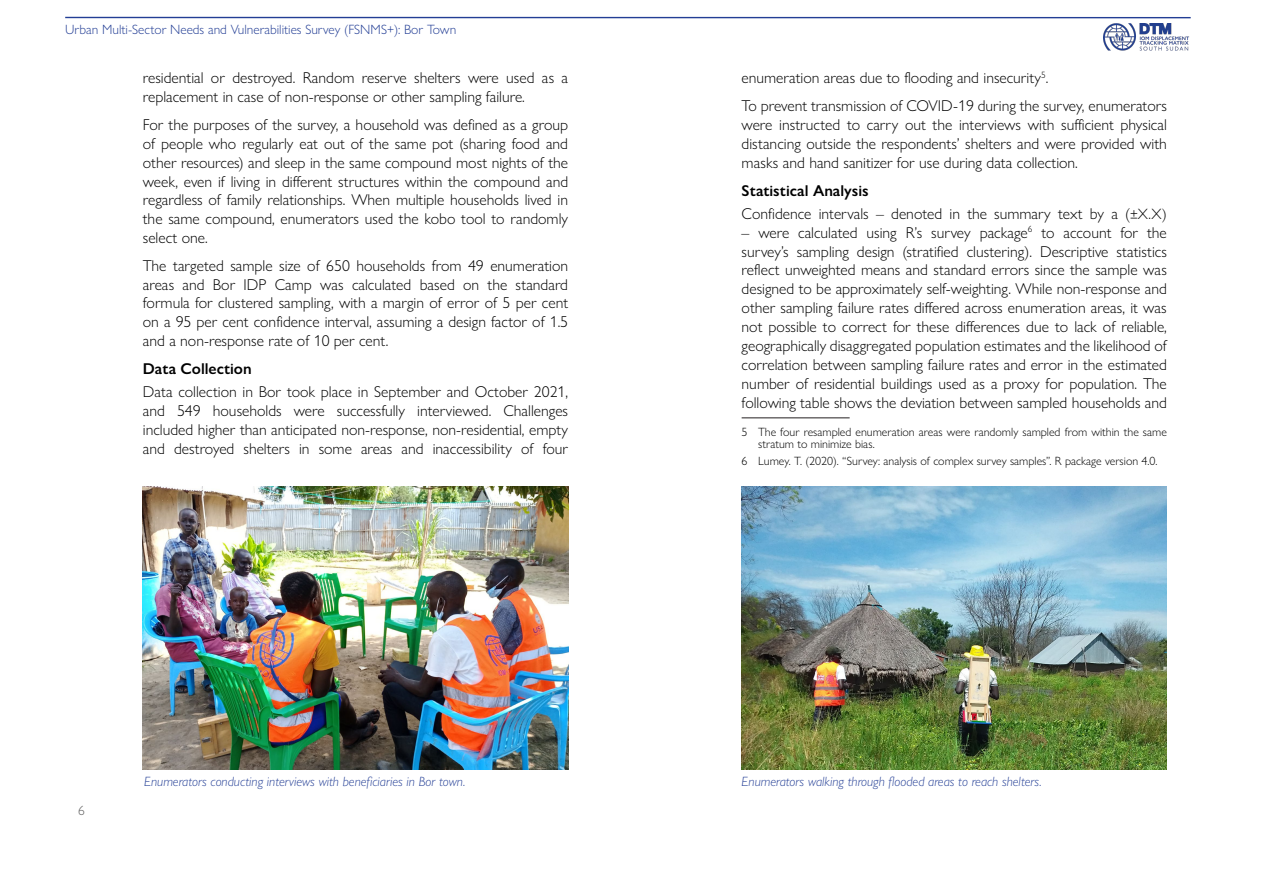
<style>
.page{position:relative;width:1263px;height:893px;background:#fff}
.page>*{position:absolute;margin:0;border:0;box-sizing:border-box;transform-origin:0 0}
.Intro_Text__main{font:300 15.75px/18.9px "Gill Sans Nova";color:#000;text-align:justify}
.Section_Sub-heading{font:600 15.75px "Gill Sans Nova";color:#000}
.Figure_Heading{font:italic 300 13.5px "Gill Sans Nova";color:#233e95}
.t1{font:300 13.5px "Gill Sans Nova";color:#233e95}
.t2{font:300 13.5px "Gill Sans Nova";color:#666}
.Footnote{font:300 12px/12px "Gill Sans Nova";color:#000}
.s1{font-size:15px}
</style>
<div class="page">
<hr style="left:65px;top:17px;width:1126px;height:1px;background:#233e95">
<img style="left:1103px;top:24px;width:86px;height:27px">
<hr style="left:742px;top:418px;width:108px;height:1px;background:#231f20">
<img style="left:742px;top:486px;width:425px;height:284px">
<img style="left:143px;top:486px;width:426px;height:284px">
<p class="t1" style="left:65px;top:21px;width:393px">Urban Multi-Sector Needs and Vulnerabilities Survey (FSNMS+): Bor Town</p>
<p class="Intro_Text__main" style="left:143px;top:69px;width:427px">residential or destroyed. Random reserve shelters were used as a replacement in case of non-response or other sampling failure.</p>
<p class="Intro_Text__main" style="left:143px;top:115px;width:427px">For the purposes of the survey, a household was defined as a group of people who regularly eat out of the same pot (sharing food and other resources) and sleep in the same compound most nights of the week, even if living in different structures within the compound and regardless of family relationships. When multiple households lived in the same compound, enumerators used the kobo tool to randomly select one.</p>
<p class="Intro_Text__main" style="left:143px;top:256px;width:427px">The targeted sample size of 650 households from 49 enumeration areas and Bor IDP Camp was calculated based on the standard formula for clustered sampling, with a margin of error of 5 per cent on a 95 per cent confidence interval, assuming a design factor of 1.5 and a non-response rate of 10 per cent.</p>
<p class="Section_Sub-heading" style="left:143px;top:359px;width:110px">Data Collection</p>
<p class="Intro_Text__main" style="left:143px;top:382px;width:427px">Data collection in Bor took place in September and October 2021, and 549 households were successfully interviewed. Challenges included higher than anticipated non-response, non-residential, empty and destroyed shelters in some areas and inaccessibility of four</p>
<p class="Intro_Text__main" style="left:742px;top:69px;width:307px">enumeration areas due to flooding and insecurity<sup>5</sup>.</p>
<p class="Intro_Text__main" style="left:742px;top:96px;width:427px">To prevent transmission of COVID-19 during the survey, enumerators were instructed to carry out the interviews with sufficient physical distancing outside the respondents’ shelters and were provided with masks and hand sanitizer for use during data collection.</p>
<p class="Section_Sub-heading" style="left:742px;top:181px;width:129px">Statistical Analysis</p>
<p class="Intro_Text__main" style="left:742px;top:204px;width:427px">Confidence intervals – denoted in the summary text by a (<span class="s1">±X.X)</span></p>
<p class="Intro_Text__main" style="left:742px;top:223px;width:427px">– were calculated using R’s survey package<sup>6</sup> to account for the survey’s sampling design (stratified clustering). Descriptive statistics reflect unweighted means and standard errors since the sample was designed to be approximately self-weighting. While non-response and other sampling failure rates differed across enumeration areas, it was not possible to correct for these differences due to lack of reliable, geographically disaggregated population estimates and the likelihood of correlation between sampling failure rates and error in the estimated number of residential buildings used as a proxy for population. The following table shows the deviation between sampled households and</p>
<p class="Footnote" style="left:758px;top:426px;width:410px;text-indent:-16px">5 The four resampled enumeration areas were randomly sampled from within the same stratum to minimize bias.</p>
<p class="Footnote" style="left:742px;top:454px;width:416px">6 Lumey. T. (2020). “Survey: analysis of complex survey samples”. R package version 4.0.</p>
<p class="t2" style="left:78px;top:802px;width:8px">6</p>
<p class="Figure_Heading" style="left:144px;top:773px;width:323px">Enumerators conducting interviews with beneficiaries in Bor town.</p>
<p class="Figure_Heading" style="left:742px;top:773px;width:302px">Enumerators walking through flooded areas to reach shelters.</p>
</div>
